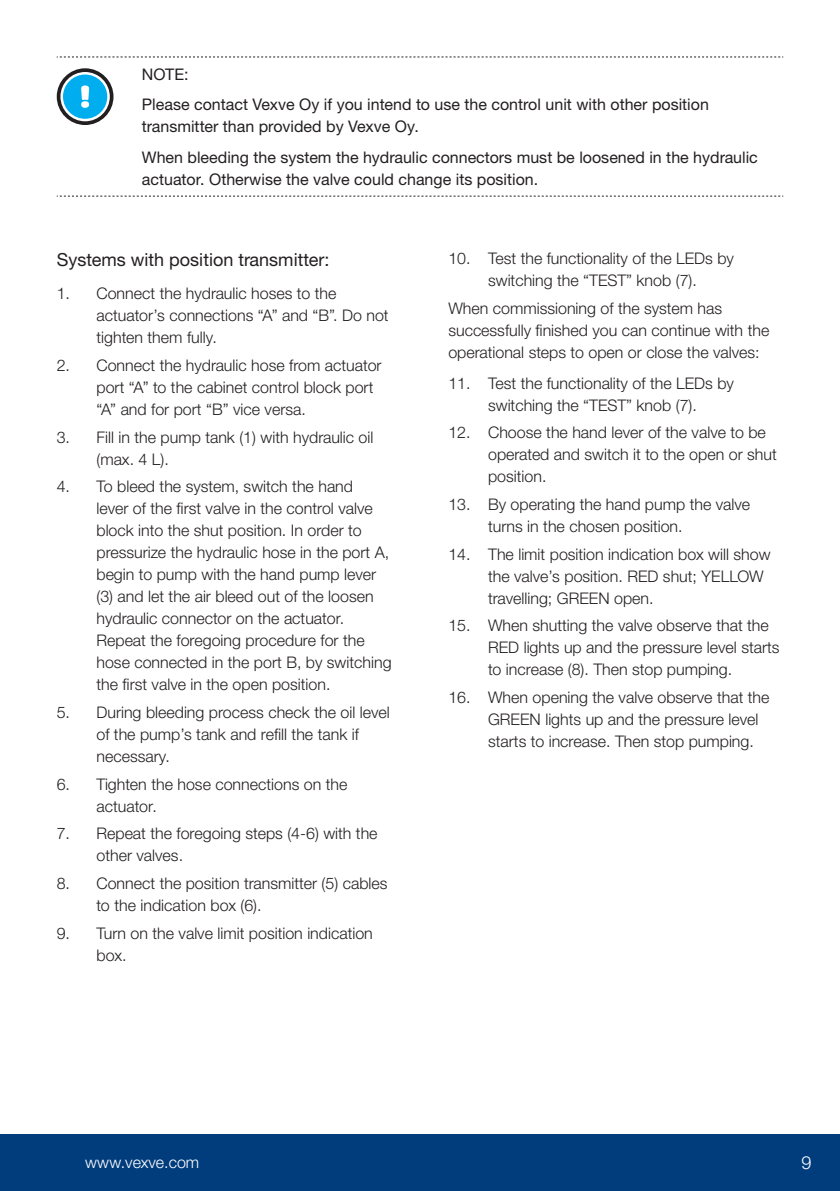
<style>
.page{position:relative;width:840px;height:1191px;background:#fff}
.page>*{position:absolute;margin:0;border:0;box-sizing:border-box;transform-origin:0 0}
.t1{font:18px "Helvetica Neue LTW1 G";color:#231f20}
.t2{font:300 18px "Helvetica Neue LTW1 G";color:#fff}
.t3{font:300 16px/22px "Helvetica Neue LTW1 G";color:#231f20}
.t4{font:16px/30.4px "Helvetica Neue LTW1 G";color:#231f20}
.t5{font:300 16px "Helvetica Neue LTW1 G";color:#fff}
</style>
<div class="page">
<div style="left:0;top:1134px;width:839px;height:57px;background:#013d7d"></div>
<svg style="left:57px;top:57px;width:724px;height:1px"></svg>
<svg style="left:57px;top:196px;width:724px;height:1px"></svg>
<svg style="left:57px;top:68px;width:56px;height:57px"></svg>
<p class="t4" style="left:142px;top:59px;width:568px">NOTE:<br>Please contact Vexve Oy if you intend to use the control unit with other position</p>
<p class="t4" style="left:142px;top:111px;width:617px">transmitter than provided by Vexve Oy.<br>When bleeding the system the hydraulic connectors must be loosened in the hydraulic</p>
<p class="t4" style="left:142px;top:164px;width:397px">actuator. Otherwise the valve could change its position.</p>
<p class="t1" style="left:57px;top:248px;width:274px">Systems with position transmitter:</p>
<p class="t3" style="left:96px;top:282px;width:293px;text-indent:-40px">1. Connect the hydraulic hoses to the actuator’s connections “A” and “B”. Do not tighten them fully.</p>
<p class="t3" style="left:96px;top:354px;width:286px;text-indent:-40px">2. Connect the hydraulic hose from actuator port “A” to the cabinet control block port “A” and for port “B” vice versa.</p>
<p class="t3" style="left:96px;top:426px;width:278px;text-indent:-40px">3. Fill in the pump tank (1) with hydraulic oil (max. 4 L).</p>
<p class="t3" style="left:96px;top:475px;width:296px;text-indent:-40px">4. To bleed the system, switch the hand<br>lever of the first valve in the control valve block into the shut position. In order to pressurize the hydraulic hose in the port A, begin to pump with the hand pump lever (3) and let the air bleed out of the loosen hydraulic connector on the actuator.<br>Repeat the foregoing procedure for the hose connected in the port B, by switching the first valve in the open position.</p>
<p class="t3" style="left:96px;top:701px;width:294px;text-indent:-40px">5. During bleeding process check the oil level of the pump’s tank and refill the tank if necessary.</p>
<p class="t3" style="left:96px;top:773px;width:252px;text-indent:-40px">6. Tighten the hose connections on the actuator.</p>
<p class="t3" style="left:96px;top:822px;width:282px;text-indent:-40px">7. Repeat the foregoing steps (4-6) with the other valves.</p>
<p class="t3" style="left:96px;top:872px;width:292px;text-indent:-40px">8. Connect the position transmitter (5) cables to the indication box (6).</p>
<p class="t3" style="left:96px;top:922px;width:278px;text-indent:-40px">9. Turn on the valve limit position indication box.</p>
<p class="t3" style="left:448px;top:248px;width:287px;text-align:center">10. Test the functionality of the LEDs by switching the “TEST” knob (7).</p>
<p class="t3" style="left:448px;top:297px;width:322px">When commissioning of the system has successfully finished you can continue with the operational steps to open or close the valves:</p>
<p class="t3" style="left:448px;top:372px;width:287px;text-align:center">11. Test the functionality of the LEDs by switching the “TEST” knob (7).</p>
<p class="t3" style="left:488px;top:421px;width:290px;text-indent:-40px">12. Choose the hand lever of the valve to be operated and switch it to the open or shut position.</p>
<p class="t3" style="left:488px;top:493px;width:263px;text-indent:-40px">13. By operating the hand pump the valve turns in the chosen position.</p>
<p class="t3" style="left:488px;top:543px;width:284px;text-indent:-40px">14. The limit position indication box will show the valve’s position. RED shut; YELLOW travelling; GREEN open.</p>
<p class="t3" style="left:488px;top:614px;width:293px;text-indent:-40px">15. When shutting the valve observe that the<br>RED lights up and the pressure level starts to increase (8). Then stop pumping.</p>
<p class="t3" style="left:488px;top:686px;width:283px;text-indent:-40px">16. When opening the valve observe that the<br>GREEN lights up and the pressure level starts to increase. Then stop pumping.</p>
<p class="t5" style="left:85px;top:1152px;width:116px">www.vexve.com</p>
<p class="t2" style="left:801px;top:1151px;width:12px">9</p>
</div>
